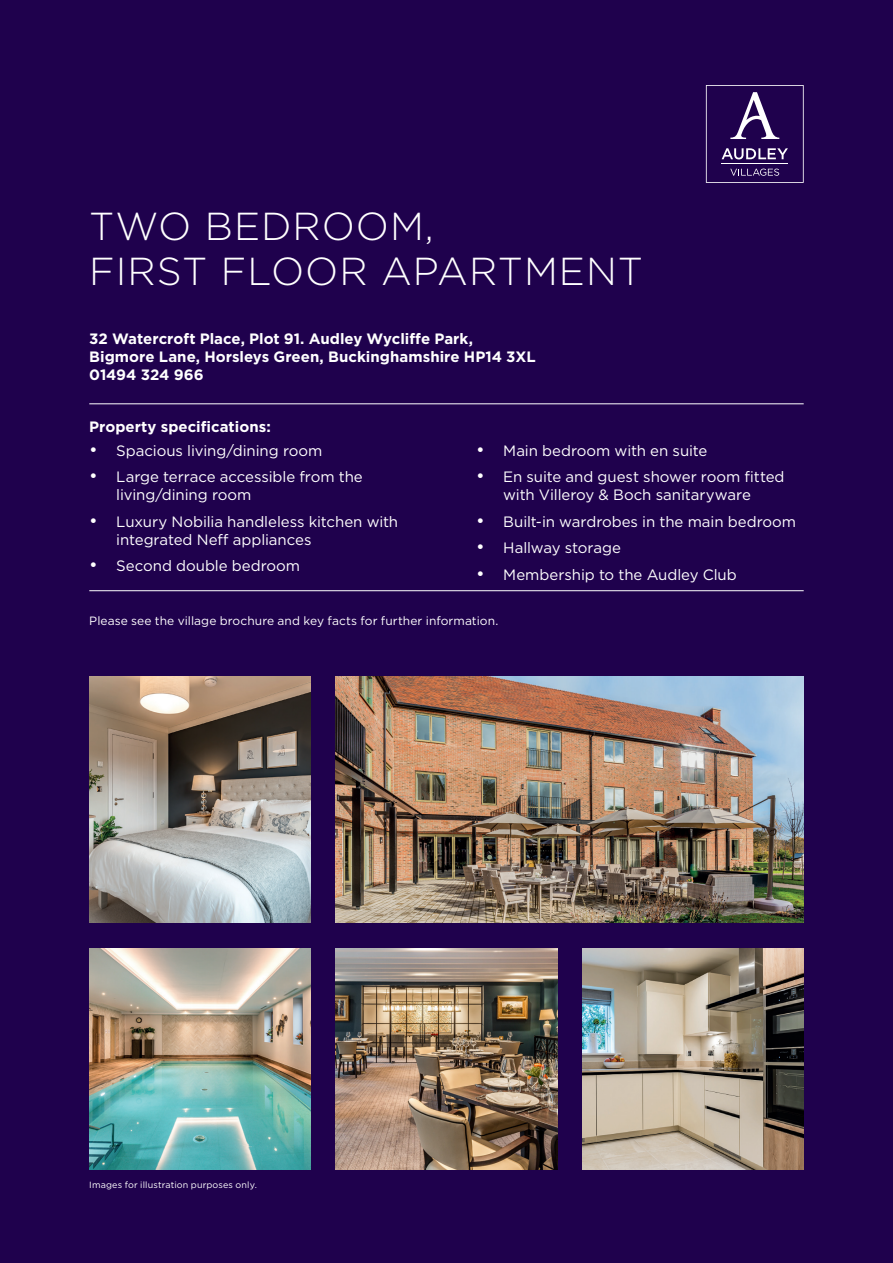
<style>
.page{position:relative;width:893px;height:1263px;background:#1f014d}
.page>*{position:absolute;margin:0;border:0;box-sizing:border-box;transform-origin:0 0}
.t1{font:300 39px/45px "Gotham";letter-spacing:.025em;color:#fff}
.t2{font:15px/18px "Gotham";letter-spacing:-.005em;color:#fff}
.t3{font:700 15px/18px "Gotham";color:#fff}
.t4{font:12px "Gotham";letter-spacing:.005em;color:#fff}
.t5{font:9px "Gotham";letter-spacing:.015em;color:#fff}
.s1{font-size:18px}
</style>
<div class="page">
<hr style="left:89px;top:404px;width:715px;height:1px;background:#fff">
<hr style="left:89px;top:590px;width:715px;height:1px;background:#fff">
<svg style="left:706px;top:85px;width:98px;height:98px"></svg>
<img style="left:89px;top:676px;width:221px;height:247px">
<img style="left:336px;top:676px;width:468px;height:247px">
<img style="left:89px;top:948px;width:221px;height:221px">
<img style="left:336px;top:948px;width:221px;height:221px">
<img style="left:583px;top:948px;width:221px;height:221px">
<p class="t1" style="left:89px;top:202px;width:555px">TWO BEDROOM,<br>FIRST FLOOR APARTMENT</p>
<p class="t3" style="left:89px;top:329px;width:448px">32 Watercroft Place, Plot 91. Audley Wycliffe Park,<br>Bigmore Lane, Horsleys Green, Buckinghamshire HP14 3XL<br>01494 324 966</p>
<p class="t3" style="left:89px;top:418px;width:183px">Property specifications:</p>
<p class="t2" style="left:89px;top:441px;width:235px"><span class="s1">•</span> Spacious living/dining room</p>
<p class="t2" style="left:116px;top:468px;width:248px;text-indent:-27px"><span class="s1">•</span> Large terrace accessible from the living/dining room</p>
<p class="t2" style="left:116px;top:512px;width:283px;text-indent:-27px"><span class="s1">•</span> Luxury Nobilia handleless kitchen with integrated Neff appliances</p>
<p class="t2" style="left:89px;top:557px;width:212px"><span class="s1">•</span> Second double bedroom</p>
<p class="t2" style="left:476px;top:441px;width:233px"><span class="s1">•</span> Main bedroom with en suite</p>
<p class="t2" style="left:476px;top:468px;width:310px;text-align:center"><span class="s1">•</span> En suite and guest shower room fitted with Villeroy &amp; Boch sanitaryware</p>
<p class="t2" style="left:476px;top:512px;width:321px"><span class="s1">•</span> Built-in wardrobes in the main bedroom</p>
<p class="t2" style="left:476px;top:539px;width:146px"><span class="s1">•</span> Hallway storage</p>
<p class="t2" style="left:476px;top:565px;width:262px"><span class="s1">•</span> Membership to the Audley Club</p>
<p class="t4" style="left:89px;top:613px;width:410px">Please see the village brochure and key facts for further information.</p>
<p class="t5" style="left:89px;top:1179px;width:169px">Images for illustration purposes only.</p>
</div>
